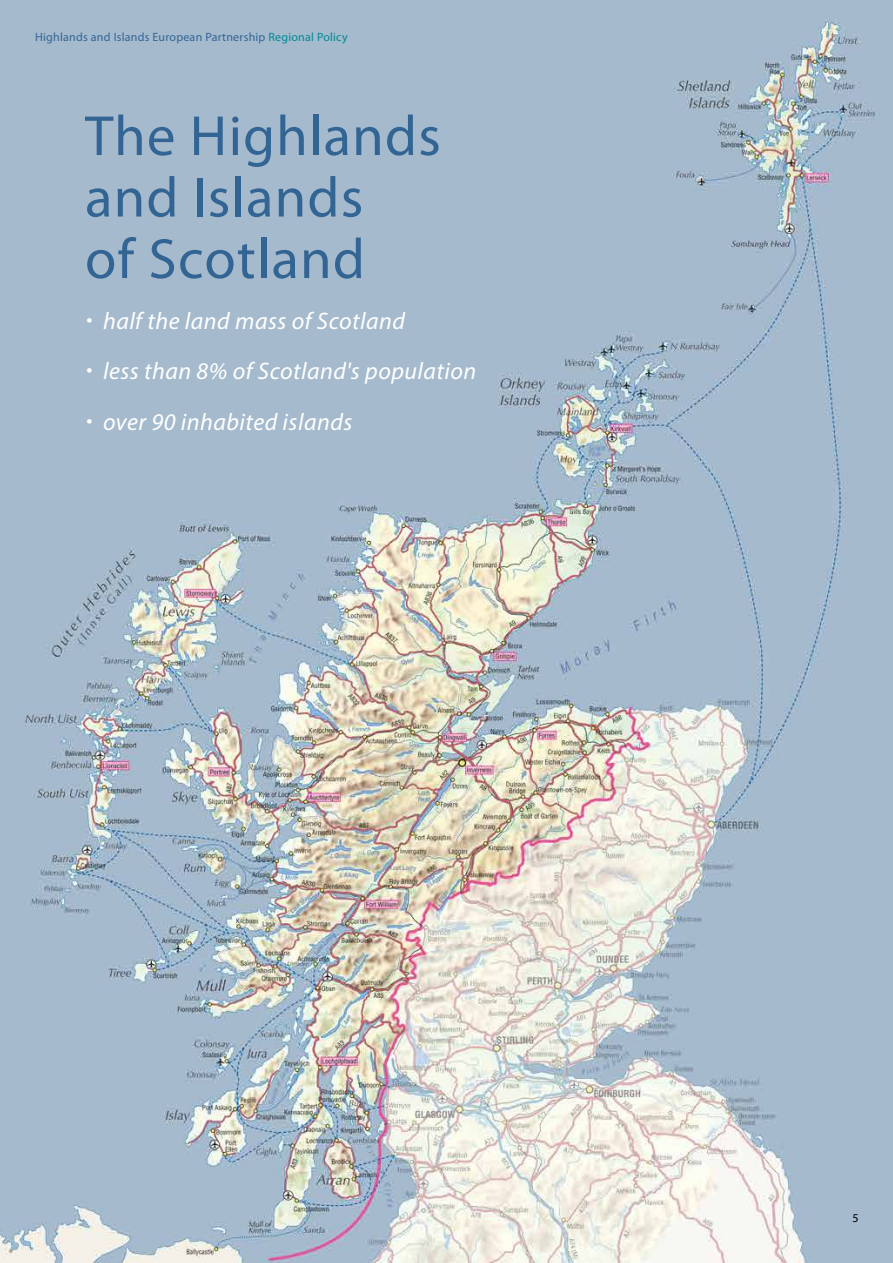
<style>
.page{position:relative;width:893px;height:1263px;background:#fff}
.page>*{position:absolute;margin:0;border:0;box-sizing:border-box;transform-origin:0 0}
.t1{font:57px/61.5px "Myriad Pro";letter-spacing:.02em;color:#336594}
.t2{font:italic 24px/50.6px "Myriad Pro";letter-spacing:.02em;color:#fff}
.t3{font:12px "Myriad Pro";letter-spacing:.02em;color:#336594}
.t4{font:12px "Myriad Pro";color:#000}
.s1{color:#008b94}
</style>
<div class="page">
<img style="left:0;top:0;width:893px;height:1263px">
<svg style="left:87px;top:317px;width:5px;height:5px"></svg>
<svg style="left:94px;top:328px;width:24px;height:1px"></svg>
<svg style="left:87px;top:368px;width:5px;height:5px"></svg>
<svg style="left:87px;top:418px;width:5px;height:5px"></svg>
<svg style="left:94px;top:429px;width:24px;height:1px"></svg>
<p class="t3" style="left:35px;top:29px;width:314px">Highlands and Islands European Partnership <span class="s1">Regional Policy</span></p>
<h1 class="t1" style="left:85px;top:104px;width:357px">The Highlands and Islands<br>of Scotland</h1>
<p class="t2" style="left:103px;top:295px;width:375px">half the land mass of Scotland<br>less than 8% of Scotland's population over 90 inhabited islands</p>
<p class="t4" style="left:852px;top:1211px;width:8px">5</p>
</div>
